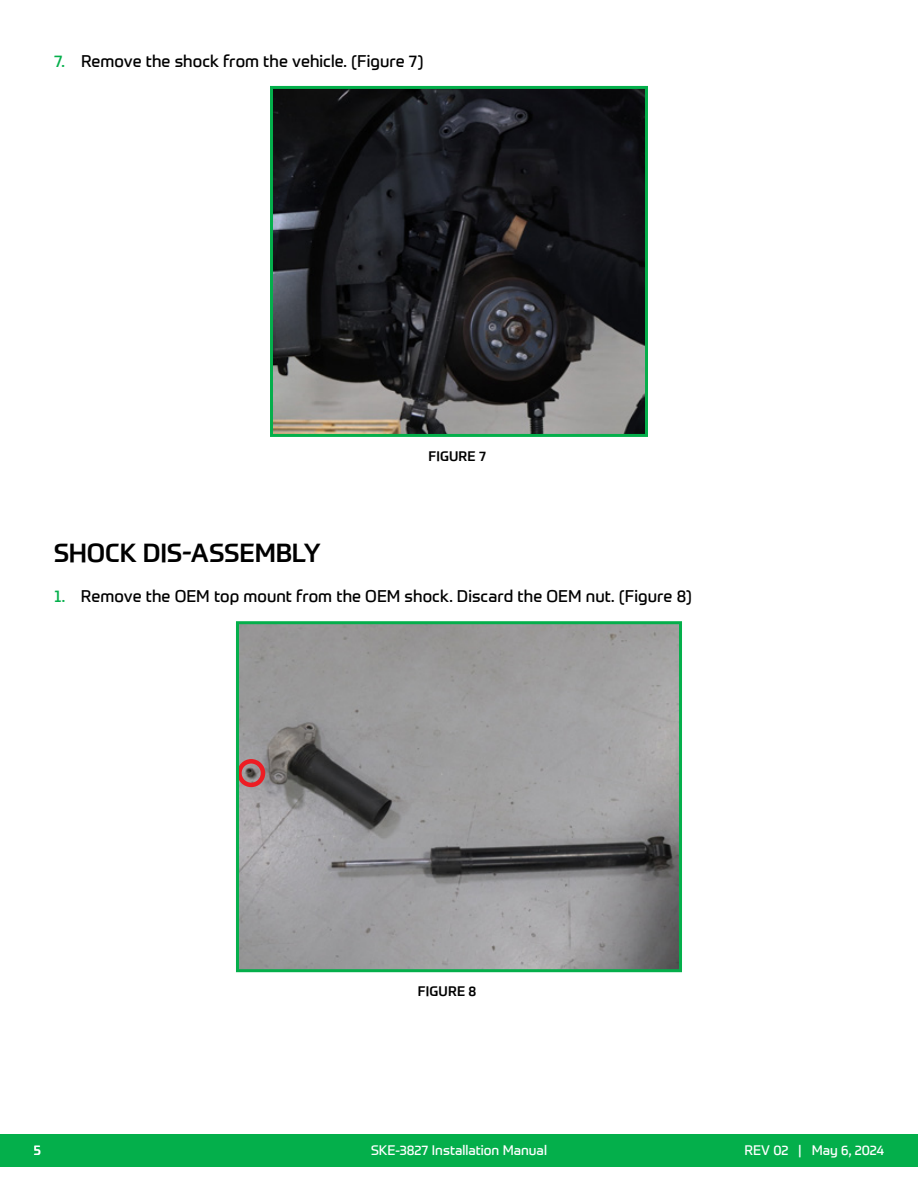
<style>
.page{position:relative;width:918px;height:1188px;background:#fff}
.page>*{position:absolute;margin:0;border:0;box-sizing:border-box;transform-origin:0 0}
.t1{font:500 25.5px "Prometo";color:#000}
.t2{font:16.5px "Prometo";letter-spacing:.005em;color:#000}
.t3{font:13.5px "Prometo";color:#fff}
.t4{font:500 13.5px "Prometo";color:#000}
.s1{color:#04af4b}
</style>
<div class="page">
<div style="left:0;top:1134px;width:918px;height:32px;background:#04af4b"></div>
<img style="left:274px;top:90px;width:370px;height:343px">
<div style="left:270px;top:86px;width:378px;height:351px;border:3px solid #04af4b"></div>
<img style="left:240px;top:625px;width:438px;height:343px">
<div style="left:237px;top:759px;width:28px;height:28px;border:4px solid #ed1d24;border-radius:50%"></div>
<div style="left:236px;top:621px;width:446px;height:351px;border:3px solid #04af4b"></div>
<p class="t2" style="left:54px;top:51px;width:371px"><span class="s1">7.</span> Remove the shock from the vehicle. (Figure 7)</p>
<p class="t4" style="left:429px;top:448px;width:17px">FIGURE</p>
<p class="t4" style="left:479px;top:448px;width:9px">7</p>
<h1 class="t1" style="left:54px;top:537px;width:268px">SHOCK DIS-ASSEMBLY</h1>
<p class="t2" style="left:54px;top:586px;width:640px"><span class="s1">1.</span> Remove the OEM top mount from the OEM shock. Discard the OEM nut. (Figure 8)</p>
<p class="t4" style="left:418px;top:983px;width:17px">FIGURE</p>
<p class="t4" style="left:469px;top:983px;width:9px">8</p>
<p class="t3" style="left:34px;top:1142px;width:9px">5</p>
<p class="t3" style="left:371px;top:1142px;width:177px">SKE-3827 Installation Manual</p>
<p class="t3" style="left:744px;top:1142px;width:141px">REV 02 | May 6, 2024</p>
</div>
